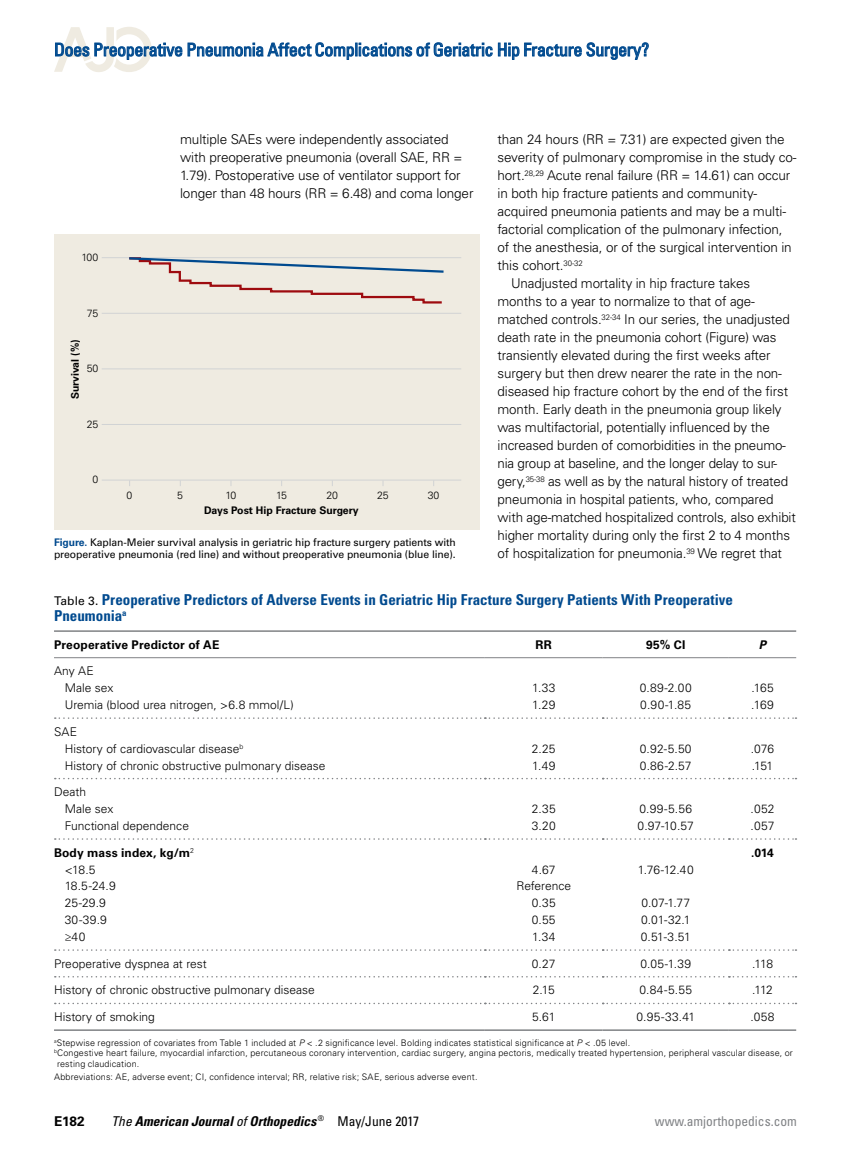
<style>
.page{position:relative;width:851px;height:1161px;background:#fff}
.page>*{position:absolute;margin:0;border:0;box-sizing:border-box;transform-origin:0 0}
.t1{font:condensed 18px "Univers LT Std";letter-spacing:-.02em;color:#004a8f}
.t2{font:700 condensed 15px/16.5px "Univers LT Std";letter-spacing:.005em;color:#004a8f}
.t3{font:300 13.5px/18px "Univers LT Std";letter-spacing:-.01em;color:#000}
.t4{font:italic 700 condensed 13.5px "Univers LT Std";color:#000}
.t5{font:condensed 13.5px "Univers LT Std";color:#808285}
.t6{font:700 13.5px "Univers LT Std";color:#000}
.t7{font:300 12px/16.8px "Univers LT Std";color:#000}
.t8{font:700 12px "Univers LT Std";letter-spacing:.015em;color:#000}
.t9{font:italic 700 12px "Univers LT Std";color:#000}
.t10{font:10.5px/12px "Univers LT Std";letter-spacing:-.01em;color:#000}
.t11{font:700 10.5px "Univers LT Std";color:#000}
.t12{font:300 10.5px "Univers LT Std";color:#000}
.t13{font:300 9px "Univers LT Std";letter-spacing:.015em;color:#000}
.s1{font-weight:700;color:#004a8f}
.s2{font-weight:400;font-stretch:normal;font-size:12px;color:#000}
.s3{font-weight:700}
.s4{font-style:italic}
.s5{font-weight:400}
.s6{font-weight:400;font-style:normal}
</style>
<div class="page">
<svg style="left:54px;top:27px;width:128px;height:45px"></svg>
<svg style="left:188px;top:42px;width:304px;height:18px"></svg>
<svg style="left:498px;top:42px;width:150px;height:18px"></svg>
<div style="left:54px;top:234px;width:425px;height:296px;background:#efebe1"></div>
<hr style="left:102px;top:257px;width:359px;height:1px;background:#d1d3d4">
<hr style="left:102px;top:313px;width:359px;height:1px;background:#d1d3d4">
<hr style="left:102px;top:369px;width:359px;height:1px;background:#d1d3d4">
<hr style="left:102px;top:424px;width:359px;height:1px;background:#d1d3d4">
<hr style="left:102px;top:480px;width:359px;height:1px;background:#d1d3d4">
<svg style="left:129px;top:257px;width:315px;height:47px"></svg>
<svg style="left:55px;top:717px;width:741px;height:2px"></svg>
<svg style="left:55px;top:778px;width:741px;height:1px"></svg>
<svg style="left:55px;top:838px;width:741px;height:2px"></svg>
<svg style="left:55px;top:949px;width:741px;height:2px"></svg>
<svg style="left:55px;top:976px;width:741px;height:2px"></svg>
<svg style="left:55px;top:1003px;width:741px;height:1px"></svg>
<hr style="left:54px;top:1029px;width:431px;height:2px;background:#808285">
<hr style="left:485px;top:1029px;width:117px;height:2px;background:#808285">
<hr style="left:602px;top:1029px;width:126px;height:2px;background:#808285">
<hr style="left:728px;top:1029px;width:68px;height:2px;background:#808285">
<hr style="left:54px;top:657px;width:431px;height:1px;background:#808285">
<hr style="left:485px;top:657px;width:117px;height:1px;background:#808285">
<hr style="left:602px;top:657px;width:126px;height:1px;background:#808285">
<hr style="left:728px;top:657px;width:68px;height:1px;background:#808285">
<hr style="left:54px;top:630px;width:742px;height:2px;background:#808285">
<h1 class="t1" style="left:54px;top:38px;width:596px">Does Preoperative Pneumonia Affect Complications of Geriatric Hip Fracture Surgery?</h1>
<p class="t3" style="left:180px;top:130px;width:295px">multiple SAEs were independently associated with preoperative pneumonia (overall SAE, RR = 1.79). Postoperative use of ventilator support for longer than 48 hours (RR = 6.48) and coma longer</p>
<p class="t3" style="left:497px;top:130px;width:289px">than 24 hours (RR = 7.31) are expected given the</p>
<p class="t3" style="left:497px;top:148px;width:300px">severity of pulmonary compromise in the study co-</p>
<p class="t3" style="left:497px;top:166px;width:294px">hort.<sup>28,29</sup> Acute renal failure (RR = 14.61) can occur</p>
<p class="t3" style="left:497px;top:184px;width:261px">in both hip fracture patients and community-</p>
<p class="t3" style="left:497px;top:202px;width:290px">acquired pneumonia patients and may be a multi-</p>
<p class="t3" style="left:497px;top:220px;width:286px">factorial complication of the pulmonary infection,</p>
<p class="t3" style="left:497px;top:238px;width:296px">of the anesthesia, or of the surgical intervention in</p>
<p class="t3" style="left:497px;top:256px;width:87px">this cohort.<sup>30-32</sup></p>
<p class="t3" style="left:511px;top:274px;width:241px">Unadjusted mortality in hip fracture takes</p>
<p class="t3" style="left:497px;top:292px;width:259px">months to a year to normalize to that of age-</p>
<p class="t3" style="left:497px;top:310px;width:294px">matched controls.<sup>32-34</sup> In our series, the unadjusted</p>
<p class="t3" style="left:497px;top:328px;width:280px">death rate in the pneumonia cohort (Figure) was</p>
<p class="t3" style="left:497px;top:346px;width:274px">transiently elevated during the first weeks after</p>
<p class="t3" style="left:497px;top:364px;width:286px">surgery but then drew nearer the rate in the non-</p>
<p class="t3" style="left:497px;top:382px;width:292px">diseased hip fracture cohort by the end of the first</p>
<p class="t3" style="left:497px;top:400px;width:285px">month. Early death in the pneumonia group likely</p>
<p class="t3" style="left:497px;top:418px;width:274px">was multifactorial, potentially influenced by the</p>
<p class="t3" style="left:497px;top:436px;width:290px">increased burden of comorbidities in the pneumo-</p>
<p class="t3" style="left:497px;top:454px;width:281px">nia group at baseline, and the longer delay to sur-</p>
<p class="t3" style="left:497px;top:472px;width:292px">gery,<sup>35-38</sup> as well as by the natural history of treated</p>
<p class="t3" style="left:497px;top:490px;width:277px">pneumonia in hospital patients, who, compared</p>
<p class="t3" style="left:497px;top:508px;width:300px">with age-matched hospitalized controls, also exhibit</p>
<p class="t3" style="left:497px;top:526px;width:294px">higher mortality during only the first 2 to 4 months</p>
<p class="t3" style="left:497px;top:544px;width:286px">of hospitalization for pneumonia.<sup>39</sup> We regret that</p>
<p class="t12" style="left:81px;top:251px;width:18px">100</p>
<p class="t12" style="left:87px;top:307px;width:13px">75</p>
<p class="t11" style="left:69px;top:399px;width:61px;rotate:-90deg">Survival (%)</p>
<p class="t12" style="left:87px;top:362px;width:13px">50</p>
<p class="t12" style="left:87px;top:418px;width:13px">25</p>
<p class="t12" style="left:92px;top:473px;width:7px">0</p>
<p class="t12" style="left:127px;top:489px;width:7px">0</p>
<p class="t12" style="left:177px;top:489px;width:7px">5</p>
<p class="t12" style="left:225px;top:489px;width:12px">10</p>
<p class="t12" style="left:276px;top:489px;width:13px">15</p>
<p class="t12" style="left:326px;top:489px;width:13px">20</p>
<p class="t12" style="left:377px;top:489px;width:13px">25</p>
<p class="t12" style="left:428px;top:489px;width:13px">30</p>
<p class="t11" style="left:204px;top:504px;width:156px">Days Post Hip Fracture Surgery</p>
<p class="t10" style="left:54px;top:536px;width:403px"><span class="s1">Figure.</span> Kaplan-Meier survival analysis in geriatric hip fracture surgery patients with preoperative pneumonia (red line) and without preoperative pneumonia (blue line).</p>
<p class="t2" style="left:54px;top:591px;width:680px"><span class="s2">Table 3.</span> Preoperative Predictors of Adverse Events in Geriatric Hip Fracture Surgery Patients With Preoperative<br>Pneumonia<sup>a</sup></p>
<p class="t8" style="left:54px;top:637px;width:167px">Preoperative Predictor of AE</p>
<p class="t8" style="left:535px;top:637px;width:18px">RR</p>
<p class="t8" style="left:646px;top:637px;width:41px">95% CI</p>
<p class="t9" style="left:758px;top:637px;width:9px">P</p>
<p class="t7" style="left:65px;top:663px;width:231px;text-indent:-11px">Any AE<br>Male sex<br>Uremia (blood urea nitrogen, &gt;6.8 mmol/L)</p>
<p class="t7" style="left:532px;top:680px;width:25px">1.33<br>1.29</p>
<p class="t7" style="left:639px;top:680px;width:53px">0.89-2.00<br>0.90-1.85</p>
<p class="t7" style="left:751px;top:680px;width:24px">.165 .169</p>
<p class="t7" style="left:65px;top:723px;width:262px;text-indent:-11px">SAE<br>History of cardiovascular disease<sup>b<br></sup>History of chronic obstructive pulmonary disease</p>
<p class="t7" style="left:65px;top:784px;width:126px;text-indent:-11px">Death<br>Male sex<br>Functional dependence</p>
<p class="t7" style="left:65px;top:844px;width:131px;text-indent:-11px"><span class="s3">Body mass index, kg/m</span><sup>2 </sup>&lt;18.5<br>18.5-24.9<br>25-29.9<br>30-39.9<br>≥40</p>
<p class="t7" style="left:532px;top:740px;width:25px">2.25<br>1.49</p>
<p class="t7" style="left:640px;top:740px;width:53px">0.92-5.50<br>0.86-2.57</p>
<p class="t7" style="left:750px;top:740px;width:25px">.076 .151</p>
<p class="t7" style="left:532px;top:801px;width:25px">2.35<br>3.20</p>
<p class="t7" style="left:637px;top:801px;width:58px">0.99-5.56<br>0.97-10.57</p>
<p class="t7" style="left:750px;top:801px;width:25px">.052 .057</p>
<p class="t7" style="left:516px;top:861px;width:56px;text-align:center">4.67<br>Reference<br>0.35<br>0.55<br>1.34</p>
<p class="t7" style="left:637px;top:861px;width:57px">1.76-12.40</p>
<p class="t7" style="left:640px;top:895px;width:51px;text-align:justify">0.07-1.77<br>0.01-32.1<br>0.51-3.51</p>
<p class="t8" style="left:751px;top:845px;width:24px">.014</p>
<p class="t7" style="left:54px;top:955px;width:154px">Preoperative dyspnea at rest</p>
<p class="t7" style="left:532px;top:955px;width:25px">0.27</p>
<p class="t7" style="left:640px;top:955px;width:52px">0.05-1.39</p>
<p class="t7" style="left:752px;top:955px;width:23px">.118</p>
<p class="t7" style="left:54px;top:982px;width:262px">History of chronic obstructive pulmonary disease</p>
<p class="t7" style="left:533px;top:982px;width:23px">2.15</p>
<p class="t7" style="left:639px;top:982px;width:54px">0.84-5.55</p>
<p class="t7" style="left:752px;top:982px;width:22px">.112</p>
<p class="t7" style="left:54px;top:1008px;width:102px">History of smoking</p>
<p class="t7" style="left:532px;top:1008px;width:25px">5.61</p>
<p class="t7" style="left:636px;top:1008px;width:60px">0.95-33.41</p>
<p class="t7" style="left:750px;top:1008px;width:26px">.058</p>
<p class="t13" style="left:54px;top:1037px;width:577px"><sup>a</sup>Stepwise regression of covariates from Table 1 included at <span class="s4">P</span> &lt; .2 significance level. Bolding indicates statistical significance at <span class="s4">P</span> &lt; .05 level.</p>
<p class="t13" style="left:54px;top:1047px;width:740px"><sup>b</sup>Congestive heart failure, myocardial infarction, percutaneous coronary intervention, cardiac surgery, angina pectoris, medically treated hypertension, peripheral vascular disease, or</p>
<p class="t13" style="left:57px;top:1058px;width:84px">resting claudication.</p>
<p class="t13" style="left:54px;top:1071px;width:425px">Abbreviations: AE, adverse event; CI, confidence interval; RR, relative risk; SAE, serious adverse event.</p>
<p class="t6" style="left:54px;top:1113px;width:32px">E182</p>
<p class="t4" style="left:111px;top:1113px;width:309px"><span class="s5">The</span> American Journal <span class="s5">of</span> Orthopedics <sup>®</sup> <span class="s6">May/June 2017</span></p>
<p class="t5" style="left:655px;top:1112px;width:143px">www.amjorthopedics.com</p>
</div>
